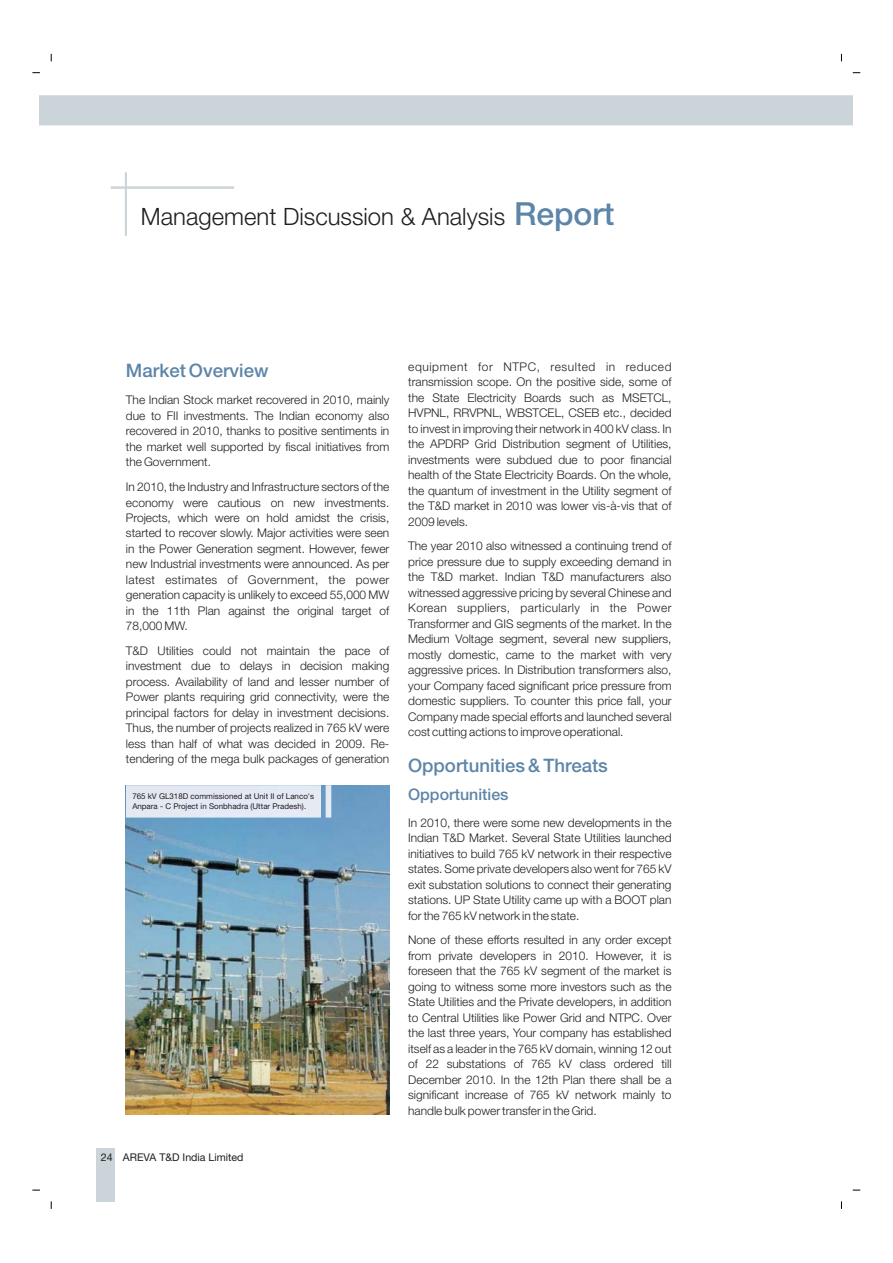
<style>
.page{position:relative;width:893px;height:1263px;background:#fff}
.page>*{position:absolute;margin:0;border:0;box-sizing:border-box;transform-origin:0 0}
.t1{font:300 23.85px "Helvetica Neue";color:#221e1f}
.t2{font:500 18.6px "Helvetica Neue";color:#5d85a8}
.t3{font:500 15.9px "Helvetica Neue";color:#5d85a8}
.t4{font:300 12px/15.5px "Helvetica Neue";color:#221e1f;text-align:justify}
.t5{font:10.65px "Helvetica Neue";color:#221e1f}
.t6{font:7.95px/10.2px "Helvetica Neue";color:#221e1f}
.s1{font-weight:500;font-size:31.8px;color:#5d85a8}
</style>
<div class="page">
<div style="left:40px;top:95px;width:813px;height:30px;background:#cbd5d9"></div>
<div style="left:96px;top:1148px;width:19px;height:53px;background:#cbd5d9"></div>
<img style="left:126px;top:785px;width:263px;height:329px">
<hr style="left:125px;top:173px;width:2px;height:63px;background:#cbd5d9">
<hr style="left:111px;top:187px;width:123px;height:2px;background:#cbd5d9">
<img style="left:126px;top:785px;width:205px;height:33px">
<h1 class="t1" style="left:141px;top:208px;width:475px">Management Discussion &amp; Analysis <span class="s1">Report</span></h1>
<h2 class="t2" style="left:126px;top:364px;width:144px">Market Overview</h2>
<p class="t4" style="left:126px;top:394px;width:265px">The Indian Stock market recovered in 2010, mainly due to FII investments. The Indian economy also recovered in 2010, thanks to positive sentiments in the market well supported by fiscal initiatives from the Government.</p>
<p class="t4" style="left:126px;top:480px;width:265px">In 2010, the Industry and Infrastructure sectors of the economy were cautious on new investments.<br>Projects, which were on hold amidst the crisis, started to recover slowly. Major activities were seen in the Power Generation segment. However, fewer new Industrial investments were announced. As per latest estimates of Government, the power generation capacity is unlikely to exceed 55,000 MW in the 11th Plan against the original target of 78,000 MW.</p>
<p class="t4" style="left:126px;top:644px;width:265px">T&amp;D Utilities could not maintain the pace of investment due to delays in decision making process. Availability of land and lesser number of Power plants requiring grid connectivity, were the principal factors for delay in investment decisions.<br>Thus, the number of projects realized in 765 kV were less than half of what was decided in 2009. Re&shy;tendering of the mega bulk packages of generation</p>
<p class="t6" style="left:132px;top:792px;width:183px">765 kV GL318D commissioned at Unit II of Lanco's<br>Anpara - C Project in Sonbhadra (Uttar Pradesh).</p>
<p class="t5" style="left:101px;top:1153px;width:144px">24 AREVA T&amp;D India Limited</p>
<p class="t4" style="left:408px;top:360px;width:265px">equipment for NTPC, resulted in reduced transmission scope. On the positive side, some of the State Electricity Boards such as MSETCL, HVPNL, RRVPNL, WBSTCEL, CSEB etc., decided to invest in improving their network in 400 kV class. In the APDRP Grid Distribution segment of Utilities, investments were subdued due to poor financial health of the State Electricity Boards. On the whole, the quantum of investment in the Utility segment of the T&amp;D market in 2010 was lower vis-à-vis that of 2009 levels.</p>
<p class="t4" style="left:408px;top:540px;width:265px">The year 2010 also witnessed a continuing trend of price pressure due to supply exceeding demand in the T&amp;D market. Indian T&amp;D manufacturers also witnessed aggressive pricing by several Chinese and Korean suppliers, particularly in the Power Transformer and GIS segments of the market. In the Medium Voltage segment, several new suppliers, mostly domestic, came to the market with very aggressive prices. In Distribution transformers also, your Company faced significant price pressure from domestic suppliers. To counter this price fall, your Company made special efforts and launched several cost cutting actions to improve operational.</p>
<h2 class="t2" style="left:408px;top:758px;width:201px">Opportunities &amp; Threats</h2>
<h3 class="t3" style="left:408px;top:789px;width:102px">Opportunities</h3>
<p class="t4" style="left:408px;top:816px;width:265px">In 2010, there were some new developments in the Indian T&amp;D Market. Several State Utilities launched initiatives to build 765 kV network in their respective states. Some private developers also went for 765 kV exit substation solutions to connect their generating stations. UP State Utility came up with a BOOT plan for the 765 kV network in the state.</p>
<p class="t4" style="left:408px;top:933px;width:265px">None of these efforts resulted in any order except from private developers in 2010. However, it is foreseen that the 765 kV segment of the market is going to witness some more investors such as the State Utilities and the Private developers, in addition to Central Utilities like Power Grid and NTPC. Over the last three years, Your company has established itself as a leader in the 765 kV domain, winning 12 out of 22 substations of 765 kV class ordered till December 2010. In the 12th Plan there shall be a significant increase of 765 kV network mainly to handle bulk power transfer in the Grid.</p>
</div>
